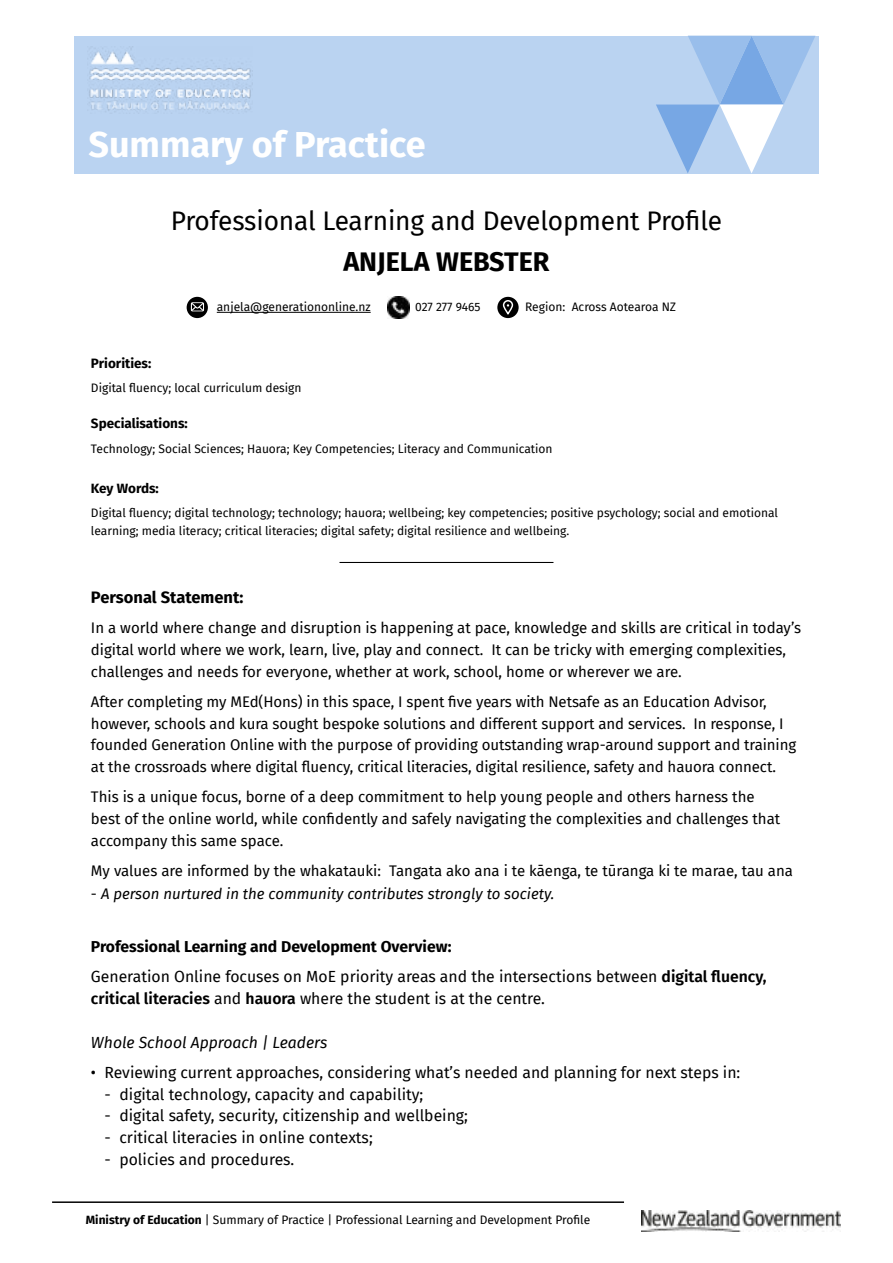
<style>
.page{position:relative;width:893px;height:1263px;background:#fff}
.page>*{position:absolute;margin:0;border:0;box-sizing:border-box;transform-origin:0 0}
.t1{font:700 36px "Fira Sans";color:#fff}
.t2{font:700 27px "Fira Sans";color:#000}
.t3{font:26.25px "Fira Sans";letter-spacing:-.005em;color:#000}
.t4{font:700 16.5px "Fira Sans";color:#000}
.t5{font:15.75px/30.3px "Fira Sans";color:#000}
.t6{font:italic 15.75px "Fira Sans";color:#000}
.t7{font:15px/21.8px "Fira Sans";letter-spacing:-.005em;color:#000}
.t8{font:italic 15px "Fira Sans";color:#000}
.t9{font:700 13.5px "Fira Sans";color:#000}
.t10{font:12px/18px "Fira Sans";color:#000}
.s1{font-style:normal}
.s2{font-weight:700}
.s3{font-weight:600}
</style>
<div class="page">
<hr style="left:52px;top:1201px;width:572px;height:2px;background:#000">
<img style="left:641px;top:1210px;width:200px;height:21px">
<div style="left:74px;top:36px;width:745px;height:137px;background:#bad3f1"></div>
<img style="left:89px;top:48px;width:164px;height:64px">
<svg style="left:656px;top:36px;width:159px;height:137px"></svg>
<hr style="left:217px;top:312px;width:154px;height:1px;background:#000">
<hr style="left:339px;top:562px;width:214px;height:1px;background:#000">
<div style="left:187px;top:297px;width:21px;height:21px;background:#000;border-radius:50%"></div>
<svg style="left:190px;top:302px;width:14px;height:10px"></svg>
<svg style="left:497px;top:297px;width:22px;height:21px"></svg>
<div style="left:503px;top:300px;width:10px;height:14px;border:1px solid #fff;border-radius:4px"></div>
<img style="left:388px;top:297px;width:21px;height:21px">
<h1 class="t1" style="left:88px;top:114px;width:339px">Summary of Practice</h1>
<h3 class="t3" style="left:171px;top:201px;width:553px">Professional Learning and Development Profile</h3>
<h2 class="t2" style="left:343px;top:238px;width:208px">ANJELA WEBSTER</h2>
<p class="t10" style="left:217px;top:298px;width:155px">anjela@generationonline.nz</p>
<p class="t10" style="left:415px;top:298px;width:67px">027 277 9465</p>
<p class="t10" style="left:525px;top:298px;width:152px">Region: Across Aotearoa NZ</p>
<p class="t9" style="left:91px;top:352px;width:62px">Priorities:</p>
<p class="t10" style="left:91px;top:379px;width:212px">Digital fluency; local curriculum design</p>
<p class="t9" style="left:91px;top:412px;width:98px">Specialisations:</p>
<p class="t10" style="left:91px;top:439px;width:463px">Technology; Social Sciences; Hauora; Key Competencies; Literacy and Communication</p>
<p class="t9" style="left:91px;top:477px;width:69px">Key Words:</p>
<p class="t10" style="left:91px;top:504px;width:689px">Digital fluency; digital technology; technology; hauora; wellbeing; key competencies; positive psychology; social and emotional learning; media literacy; critical literacies; digital safety; digital resilience and wellbeing.</p>
<p class="t4" style="left:91px;top:583px;width:154px">Personal Statement:</p>
<p class="t7" style="left:91px;top:617px;width:712px">In a world where change and disruption is happening at pace, knowledge and skills are critical in today’s digital world where we work, learn, live, play and connect. It can be tricky with emerging complexities, challenges and needs for everyone, whether at work, school, home or wherever we are.</p>
<p class="t7" style="left:91px;top:690px;width:707px">After completing my MEd(Hons) in this space, I spent five years with Netsafe as an Education Advisor, however, schools and kura sought bespoke solutions and different support and services. In response, I founded Generation Online with the purpose of providing outstanding wrap-around support and training at the crossroads where digital fluency, critical literacies, digital resilience, safety and hauora connect.</p>
<p class="t7" style="left:91px;top:786px;width:691px">This is a unique focus, borne of a deep commitment to help young people and others harness the best of the online world, while confidently and safely navigating the complexities and challenges that accompany this same space.</p>
<p class="t7" style="left:91px;top:860px;width:703px">My values are informed by the whakatauki: Tangata ako ana i te kāenga, te tūranga ki te marae, tau ana</p>
<p class="t8" style="left:91px;top:882px;width:465px"><span class="s1">-</span> A person nurtured in the community contributes strongly to society.</p>
<p class="t5" style="left:91px;top:931px;width:677px"><span class="s2">Professional Learning and Development Overview:<br></span>Generation Online focuses on MoE priority areas and the intersections between <span class="s3">digital fluency,</span></p>
<p class="t5" style="left:91px;top:983px;width:456px"><span class="s3">critical literacies</span> and <span class="s3">hauora</span> where the student is at the centre.</p>
<p class="t6" style="left:91px;top:1030px;width:238px">Whole School Approach | Leaders</p>
<p class="t5" style="left:91px;top:1057px;width:651px">• Reviewing current approaches, considering what’s needed and planning for next steps in:</p>
<p class="t5" style="left:104px;top:1078px;width:320px">- digital technology, capacity and capability;</p>
<p class="t5" style="left:104px;top:1100px;width:365px">- digital safety, security, citizenship and wellbeing;</p>
<p class="t5" style="left:104px;top:1122px;width:270px">- critical literacies in online contexts;</p>
<p class="t5" style="left:104px;top:1144px;width:191px">- policies and procedures.</p>
<p class="t10" style="left:86px;top:1210px;width:506px"><span class="s2">Ministry of Education</span> | Summary of Practice | Professional Learning and Development Profile</p>
</div>
